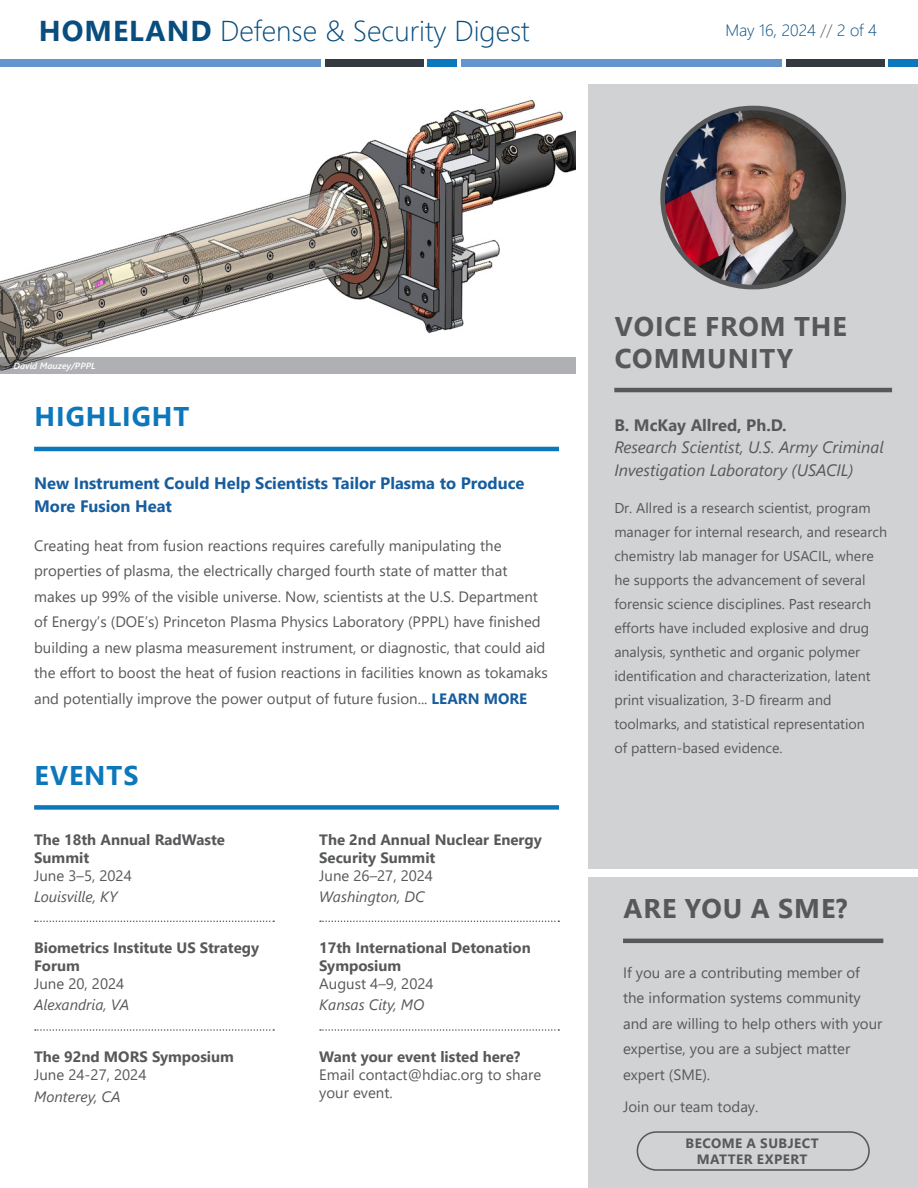
<style>
.page{position:relative;width:918px;height:1188px;background:#fff}
.page>*{position:absolute;margin:0;border:0;box-sizing:border-box;transform-origin:0 0}
.t1{font:300 28.65px "Segoe UI";color:#084d7d}
.Heading_1_-_Gray{font:700 27px/31.5px "Segoe UI";letter-spacing:.035em;color:#57585a}
.Heading_1_-_Blue{font:700 27px "Segoe UI";letter-spacing:.035em;color:#0d77bc}
.Heading_2_-_Grey{font:italic 16.5px/22.5px "Segoe UI";color:#57585a}
.Heading_2_-_Green{font:700 16.5px/22.5px "Segoe UI";color:#175d9e}
.t2{font:300 16.5px "Segoe UI";color:#084d7d}
.Copy{font:15px/25.5px "Segoe UI";color:#57585a}
.Events_Header{font:700 15px/18px "Segoe UI";color:#57585a}
.event_details{font:15px/18px "Segoe UI";color:#57585a}
.event_details_underlined{font:italic 15px "Segoe UI";color:#57585a}
.event_details-2{font:italic 15px "Segoe UI";color:#57585a}
.Copy-2{font:14.25px/24px "Segoe UI";color:#57585a}
.Grey_Button_Text{font:700 13.5px/16.2px "Segoe UI";letter-spacing:.035em;color:#57585a;text-align:center}
.Image_Source{font:italic 600 9px "Segoe UI";color:#fff}
.s1{font-weight:700}
.s2{color:#57585a}
.s3{font-weight:700;color:#175d9e}
.s4{font-weight:700;font-style:normal}
</style>
<div class="page">
<div style="left:588px;top:878px;width:330px;height:310px;background:#d1d2d4"></div>
<div style="left:637px;top:1131px;width:233px;height:40px;border:2px solid #57585a;border-radius:19px"></div>
<div style="left:588px;top:85px;width:330px;height:784px;background:#d1d2d4"></div>
<img style="left:0;top:99px;width:576px;height:258px">
<div style="left:0;top:357px;width:576px;height:17px;background:#aeb0b3"></div>
<hr style="left:34px;top:447px;width:525px;height:4px;background:#0d77bc">
<svg style="left:320px;top:921px;width:239px;height:1px"></svg>
<svg style="left:320px;top:1029px;width:239px;height:2px"></svg>
<svg style="left:35px;top:921px;width:239px;height:1px"></svg>
<svg style="left:35px;top:1029px;width:239px;height:2px"></svg>
<div style="left:34px;top:805px;width:525px;height:5px;background:#0d77bc"></div>
<hr style="left:614px;top:388px;width:278px;height:4px;background:#57585a">
<img style="left:663px;top:108px;width:181px;height:179px;border-radius:90px">
<div style="left:660px;top:106px;width:186px;height:183px;border:5px solid #57585a;border-radius:90px"></div>
<hr style="left:623px;top:939px;width:260px;height:4px;background:#57585a">
<div style="left:0;top:59px;width:321px;height:7px;background:#6794cc"></div>
<div style="left:325px;top:59px;width:99px;height:7px;background:#343a40"></div>
<div style="left:428px;top:59px;width:29px;height:7px;background:#0d77bc"></div>
<div style="left:461px;top:59px;width:320px;height:7px;background:#6794cc"></div>
<div style="left:786px;top:59px;width:99px;height:7px;background:#343a40"></div>
<div style="left:888px;top:59px;width:30px;height:7px;background:#0d77bc"></div>
<h1 class="t1" style="left:39px;top:4px;width:492px"><span class="s1">HOMELAND</span> Defense &amp; Security Digest</h1>
<p class="t2" style="left:725px;top:15px;width:153px">May 16, 2024 <span class="s2">//</span> 2 of 4</p>
<p class="Image_Source" style="left:14px;top:357px;width:84px">David Mauzey/PPPL</p>
<p class="Heading_1_-_Blue" style="left:35px;top:391px;width:156px">HIGHLIGHT</p>
<p class="Heading_2_-_Green" style="left:34px;top:471px;width:492px">New Instrument Could Help Scientists Tailor Plasma to Produce<br>More Fusion Heat</p>
<p class="Copy" style="left:34px;top:532px;width:515px">Creating heat from fusion reactions requires carefully manipulating the properties of plasma, the electrically charged fourth state of matter that makes up 99% of the visible universe. Now, scientists at the U.S. Department of Energy’s (DOE’s) Princeton Plasma Physics Laboratory (PPPL) have finished building a new plasma measurement instrument, or diagnostic, that could aid the effort to boost the heat of fusion reactions in facilities known as tokamaks and potentially improve the power output of future fusion... <span class="s3">LEARN MORE</span></p>
<p class="Heading_1_-_Blue" style="left:35px;top:750px;width:105px">EVENTS</p>
<p class="Events_Header" style="left:34px;top:829px;width:192px">The 18th Annual RadWaste<br>Summit</p>
<p class="event_details" style="left:34px;top:865px;width:99px">June 3–5, 2024</p>
<p class="event_details_underlined" style="left:34px;top:882px;width:85px">Louisville, KY</p>
<p class="Events_Header" style="left:34px;top:938px;width:226px">Biometrics Institute US Strategy<br>Forum</p>
<p class="event_details" style="left:34px;top:974px;width:92px">June 20, 2024</p>
<p class="event_details_underlined" style="left:34px;top:991px;width:97px">Alexandria, VA</p>
<p class="Events_Header" style="left:34px;top:1047px;width:201px">The 92nd MORS Symposium</p>
<p class="event_details" style="left:34px;top:1065px;width:114px">June 24-27, 2024</p>
<p class="event_details-2" style="left:34px;top:1082px;width:88px">Monterey, CA</p>
<p class="Events_Header" style="left:319px;top:829px;width:224px">The 2nd Annual Nuclear Energy<br>Security Summit</p>
<p class="event_details" style="left:319px;top:865px;width:115px">June 26–27, 2024</p>
<p class="event_details_underlined" style="left:319px;top:882px;width:107px">Washington, DC</p>
<p class="Events_Header" style="left:319px;top:938px;width:213px">17th International Detonation<br>Symposium</p>
<p class="event_details" style="left:319px;top:974px;width:116px">August 4–9, 2024</p>
<p class="event_details_underlined" style="left:319px;top:991px;width:107px">Kansas City, MO</p>
<p class="Events_Header" style="left:319px;top:1047px;width:203px">Want your event listed here?</p>
<p class="event_details" style="left:319px;top:1065px;width:224px">Email contact@hdiac.org to share your event.</p>
<p class="Heading_1_-_Gray" style="left:615px;top:309px;width:234px">VOICE FROM THE<br>COMMUNITY</p>
<p class="Heading_2_-_Grey" style="left:614px;top:411px;width:271px"><span class="s4">B. McKay Allred, Ph.D.<br></span>Research Scientist, U.S. Army Criminal<br>Investigation Laboratory (USACIL)</p>
<p class="Copy-2" style="left:614px;top:495px;width:274px">Dr. Allred is a research scientist, program manager for internal research, and research chemistry lab manager for USACIL, where he supports the advancement of several forensic science disciplines. Past research efforts have included explosive and drug analysis, synthetic and organic polymer identification and characterization, latent print visualization, 3-D firearm and toolmarks, and statistical representation<br>of pattern-based evidence.</p>
<p class="Heading_1_-_Gray" style="left:624px;top:891px;width:226px">ARE YOU A SME?</p>
<p class="Copy" style="left:623px;top:958px;width:261px">If you are a contributing member of the information systems community and are willing to help others with your expertise, you are a subject matter expert (SME).</p>
<p class="Copy" style="left:623px;top:1092px;width:137px">Join our team today.</p>
<p class="Grey_Button_Text" style="left:686px;top:1134px;width:135px">BECOME A SUBJECT<br>MATTER EXPERT</p>
</div>
